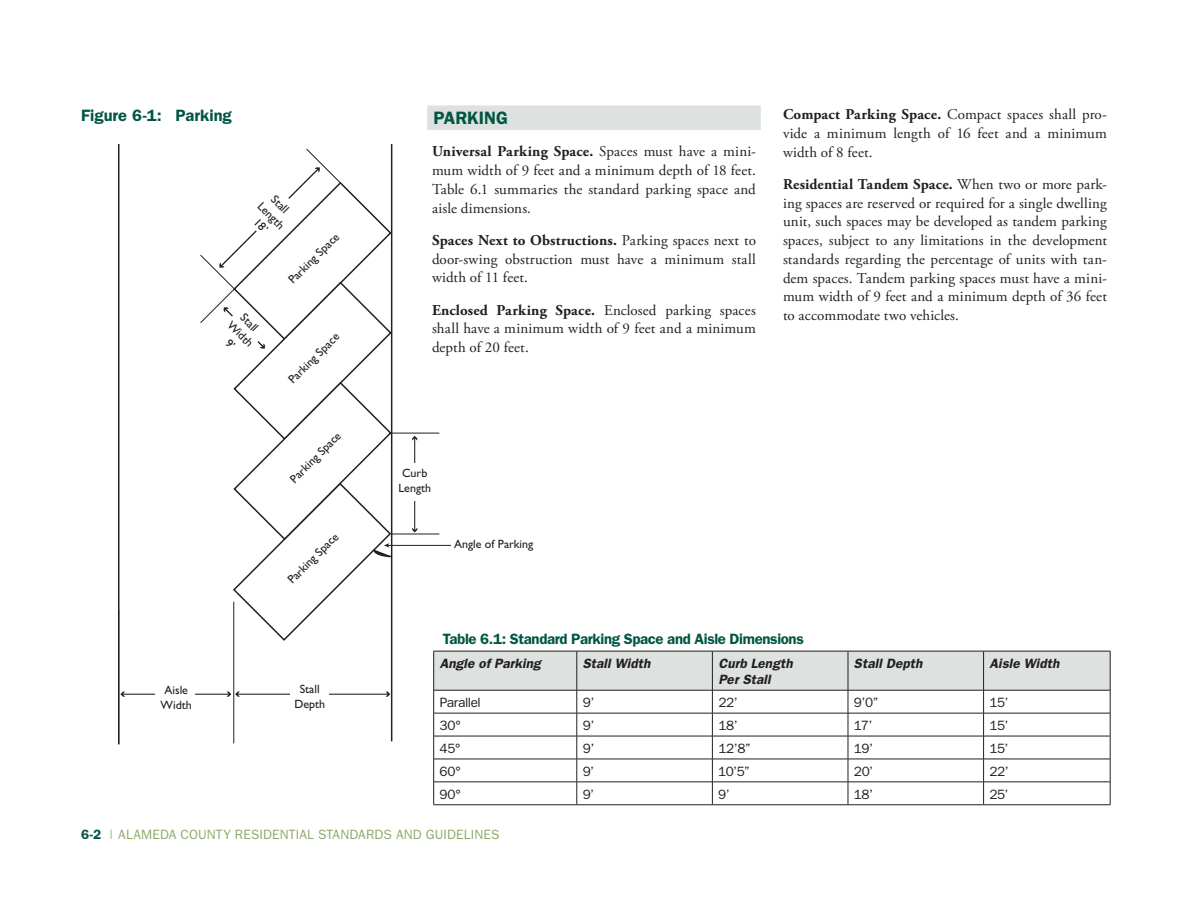
<style>
.page{position:relative;width:1188px;height:918px;background:#fff}
.page>*{position:absolute;margin:0;border:0;box-sizing:border-box;transform-origin:0 0}
.Head_3__No_Letter{font:600 18px "Franklin Gothic";color:#005644}
.Figure_Title_3-3{font:600 16.5px "Franklin Gothic";color:#005644}
.Body{font:15px/18.8px "Adobe Garamond Pro";letter-spacing:.01em;color:#231f20;text-align:justify}
.Table_Head_1{font:600 15px "Franklin Gothic";letter-spacing:-.025em;color:#005644}
.Table_Text{font:13.5px "Franklin Gothic";letter-spacing:-.025em;color:#231f20}
.Table_Head_2{font:italic 600 13.5px/16.2px "Franklin Gothic";letter-spacing:.01em;color:#231f20}
.t1{font:13.5px "Franklin Gothic";letter-spacing:.01em;color:#8eaa66}
.t2{font:12px/14.4px "Gill Sans";color:#231f20;text-align:center}
.s1{font-weight:700}
.s2{font-weight:600;color:#005644}
</style>
<div class="page">
<div style="left:427px;top:105px;width:334px;height:24px;background:#ebeeed"></div>
<div style="left:428px;top:106px;width:332px;height:24px;background:#dde1df"></div>
<hr style="left:122px;top:694px;width:107px;height:1px;background:#231f20">
<svg style="left:120px;top:692px;width:5px;height:5px"></svg>
<div style="left:155px;top:679px;width:40px;height:34px;background:#fff"></div>
<hr style="left:237px;top:694px;width:151px;height:1px;background:#231f20">
<svg style="left:386px;top:692px;width:4px;height:5px"></svg>
<svg style="left:227px;top:692px;width:13px;height:5px"></svg>
<div style="left:290px;top:678px;width:39px;height:35px;background:#fff"></div>
<hr style="left:234px;top:602px;width:1px;height:141px;background:#231f20">
<hr style="left:391px;top:144px;width:1px;height:597px;background:#231f20">
<hr style="left:118px;top:144px;width:1px;height:600px;background:#231f20">
<hr style="left:392px;top:534px;width:47px;height:1px;background:#231f20">
<hr style="left:392px;top:433px;width:47px;height:1px;background:#231f20">
<hr style="left:414px;top:438px;width:1px;height:93px;background:#231f20">
<svg style="left:412px;top:528px;width:5px;height:4px"></svg>
<svg style="left:412px;top:436px;width:5px;height:5px"></svg>
<div style="left:396px;top:464px;width:41px;height:37px;background:#fff"></div>
<hr style="left:388px;top:545px;width:63px;height:1px;background:#231f20">
<svg style="left:200px;top:149px;width:193px;height:493px"></svg>
<hr style="left:434px;top:805px;width:143px;height:1px;background:#231f20">
<hr style="left:577px;top:805px;width:135px;height:1px;background:#231f20">
<hr style="left:712px;top:805px;width:136px;height:1px;background:#231f20">
<hr style="left:848px;top:805px;width:136px;height:1px;background:#231f20">
<hr style="left:984px;top:805px;width:126px;height:1px;background:#231f20">
<svg style="left:433px;top:651px;width:678px;height:154px"></svg>
<hr style="left:434px;top:782px;width:143px;height:1px;background:#231f20">
<hr style="left:577px;top:782px;width:135px;height:1px;background:#231f20">
<hr style="left:712px;top:782px;width:136px;height:1px;background:#231f20">
<hr style="left:848px;top:782px;width:136px;height:1px;background:#231f20">
<hr style="left:984px;top:782px;width:126px;height:1px;background:#231f20">
<p class="Figure_Title_3-3" style="left:81px;top:106px;width:152px">Figure 6-1: Parking</p>
<p class="t2" style="left:275px;top:189px;width:34px;rotate:45deg">Stall<br>Length<br>18’</p>
<p class="t2" style="left:285px;top:277px;width:68px;rotate:-45deg">Parking Space</p>
<p class="t2" style="left:245px;top:307px;width:33px;rotate:45deg">Stall<br>Width<br>9’</p>
<p class="t2" style="left:285px;top:376px;width:68px;rotate:-45deg">Parking Space</p>
<p class="t2" style="left:287px;top:476px;width:68px;rotate:-45deg">Parking Space</p>
<p class="t2" style="left:285px;top:577px;width:68px;rotate:-45deg">Parking Space</p>
<p class="t2" style="left:161px;top:683px;width:33px">Aisle<br>Width</p>
<p class="t2" style="left:294px;top:682px;width:32px">Stall<br>Depth</p>
<p class="Head_3__No_Letter" style="left:434px;top:107px;width:76px">PARKING</p>
<p class="Body" style="left:432px;top:143px;width:325px"><span class="s1">Universal Parking Space.</span> Spaces must have a mini&shy;mum width of 9 feet and a minimum depth of 18 feet.<br>Table 6.1 summaries the standard parking space and aisle dimensions.</p>
<p class="Body" style="left:432px;top:231px;width:325px"><span class="s1">Spaces Next to Obstructions.</span> Parking spaces next to door-swing obstruction must have a minimum stall width of 11 feet.</p>
<p class="Body" style="left:432px;top:301px;width:326px"><span class="s1">Enclosed Parking Space.</span> Enclosed parking spaces shall have a minimum width of 9 feet and a minimum depth of 20 feet.</p>
<p class="Body" style="left:783px;top:106px;width:326px"><span class="s1">Compact Parking Space.</span> Compact spaces shall pro&shy;vide a minimum length of 16 feet and a minimum width of 8 feet.</p>
<p class="Body" style="left:783px;top:175px;width:325px"><span class="s1">Residential Tandem Space.</span> When two or more park&shy;ing spaces are reserved or required for a single dwelling unit, such spaces may be developed as tandem parking spaces, subject to any limitations in the development standards regarding the percentage of units with tan&shy;dem spaces. Tandem parking spaces must have a mini&shy;mum width of 9 feet and a minimum depth of 36 feet to accommodate two vehicles.</p>
<p class="t2" style="left:398px;top:466px;width:34px">Curb<br>Length</p>
<p class="t2" style="left:454px;top:537px;width:81px">Angle of Parking</p>
<p class="Table_Head_1" style="left:443px;top:630px;width:363px">Table 6.1: Standard Parking Space and Aisle Dimensions</p>
<p class="Table_Head_2" style="left:440px;top:655px;width:103px">Angle of Parking</p>
<p class="Table_Head_2" style="left:583px;top:655px;width:69px">Stall Width</p>
<p class="Table_Head_2" style="left:718px;top:655px;width:76px">Curb Length<br>Per Stall</p>
<p class="Table_Head_2" style="left:854px;top:655px;width:70px">Stall Depth</p>
<p class="Table_Head_2" style="left:990px;top:655px;width:71px">Aisle Width</p>
<p class="Table_Text" style="left:440px;top:695px;width:43px">Parallel</p>
<p class="Table_Text" style="left:583px;top:695px;width:13px">9’</p>
<p class="Table_Text" style="left:718px;top:695px;width:21px">22’</p>
<p class="Table_Text" style="left:854px;top:695px;width:26px">9’0”</p>
<p class="Table_Text" style="left:990px;top:695px;width:20px">15’</p>
<p class="Table_Text" style="left:440px;top:718px;width:23px">30°</p>
<p class="Table_Text" style="left:583px;top:718px;width:13px">9’</p>
<p class="Table_Text" style="left:718px;top:718px;width:21px">18’</p>
<p class="Table_Text" style="left:854px;top:718px;width:20px">17’</p>
<p class="Table_Text" style="left:990px;top:718px;width:20px">15’</p>
<p class="Table_Text" style="left:440px;top:741px;width:22px">45°</p>
<p class="Table_Text" style="left:583px;top:741px;width:13px">9’</p>
<p class="Table_Text" style="left:718px;top:741px;width:34px">12’8”</p>
<p class="Table_Text" style="left:854px;top:741px;width:21px">19’</p>
<p class="Table_Text" style="left:990px;top:741px;width:20px">15’</p>
<p class="Table_Text" style="left:440px;top:764px;width:23px">60°</p>
<p class="Table_Text" style="left:583px;top:764px;width:13px">9’</p>
<p class="Table_Text" style="left:718px;top:764px;width:33px">10’5”</p>
<p class="Table_Text" style="left:854px;top:764px;width:21px">20’</p>
<p class="Table_Text" style="left:990px;top:764px;width:21px">22’</p>
<p class="Table_Text" style="left:440px;top:786px;width:23px">90°</p>
<p class="Table_Text" style="left:583px;top:786px;width:13px">9’</p>
<p class="Table_Text" style="left:718px;top:786px;width:13px">9’</p>
<p class="Table_Text" style="left:854px;top:786px;width:21px">18’</p>
<p class="Table_Text" style="left:990px;top:786px;width:20px">25’</p>
<p class="t1" style="left:81px;top:826px;width:420px"><span class="s2">6-2</span> | ALAMEDA COUNTY RESIDENTIAL STANDARDS AND GUIDELINES</p>
</div>
